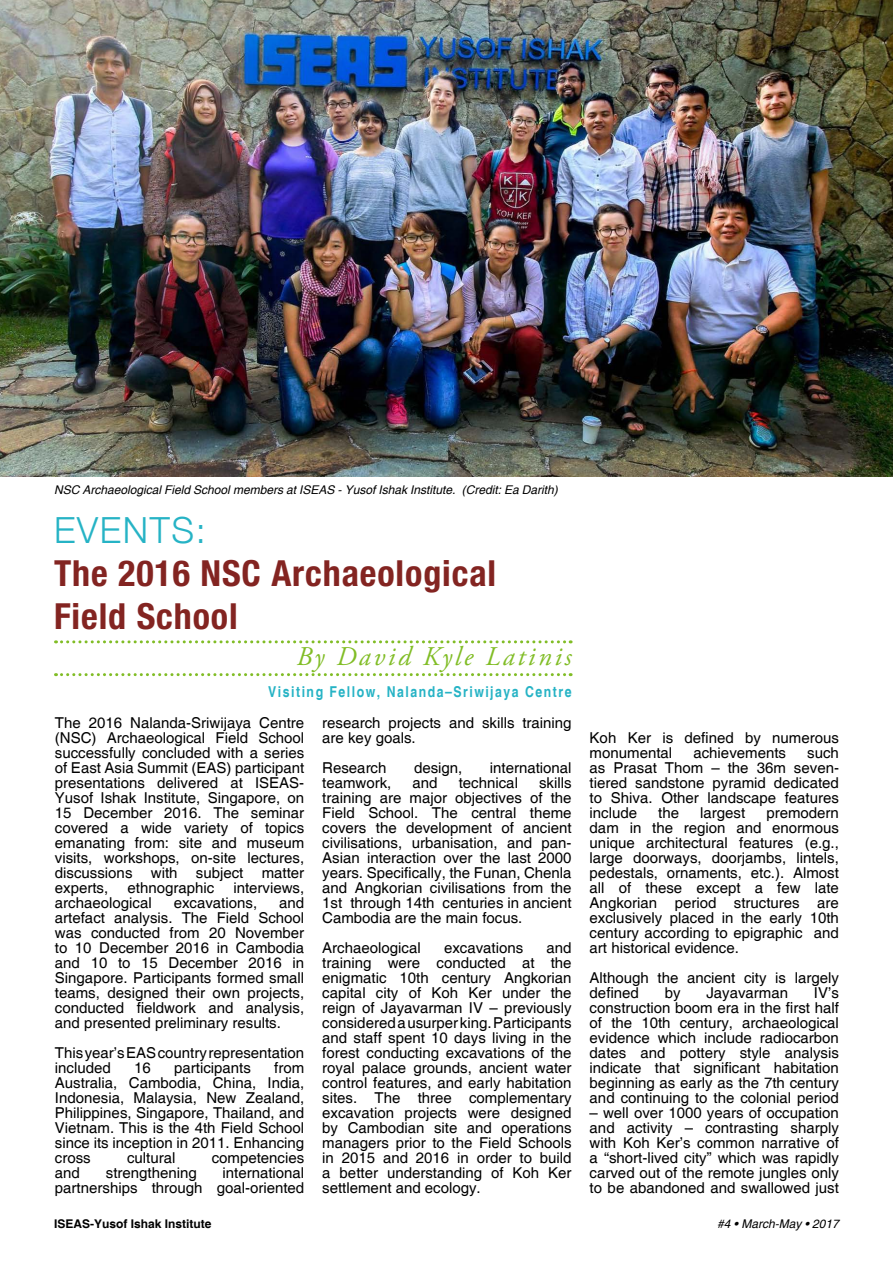
<style>
.page{position:relative;width:893px;height:1263px;background:#fff}
.page>*{position:absolute;margin:0;border:0;box-sizing:border-box;transform-origin:0 0}
.t1{font:700 condensed 36px/43.2px "Helvetica Neue LT Std";letter-spacing:.025em;color:#832421}
.t2{font:300 36px "Helvetica Neue";letter-spacing:.045em;color:#26b3c5}
.t3{font:italic 27px "Adobe Garamond Pro";letter-spacing:.1em;color:#81bd26}
.t4{font:15px/15px "Helvetica";color:#000;text-align:justify}
.t5{font:700 condensed 15px "Helvetica";letter-spacing:.1em;color:#26b3c5}
.t6{font:italic 12px "Helvetica";color:#000}
.t7{font:700 12px "Helvetica";color:#000}
</style>
<div class="page">
<img style="left:0;top:0;width:893px;height:477px">
<svg style="left:56px;top:640px;width:515px;height:3px"></svg>
<svg style="left:56px;top:673px;width:515px;height:3px"></svg>
<p class="t6" style="left:54px;top:483px;width:505px">NSC Archaeological Field School members at ISEAS - Yusof Ishak Institute. (Credit: Ea Darith)</p>
<h1 class="t2" style="left:54px;top:508px;width:153px">EVENTS:</h1>
<h1 class="t1" style="left:54px;top:551px;width:444px">The 2016 NSC Archaeological<br>Field School</h1>
<h2 class="t3" style="left:296px;top:640px;width:277px">By David Kyle Latinis</h2>
<p class="t5" style="left:268px;top:682px;width:305px">Visiting Fellow, Nalanda–Sriwijaya Centre</p>
<p class="t4" style="left:55px;top:715px;width:251px">The 2016 Nalanda-Sriwijaya Centre (NSC) Archaeological Field School successfully concluded with a series of East Asia Summit (EAS) participant presentations delivered at ISEAS-Yusof Ishak Institute, Singapore, on 15 December 2016. The seminar covered a wide variety of topics emanating from: site and museum visits, workshops, on-site lectures, discussions with subject matter experts,</p>
<p class="t4" style="left:128px;top:880px;width:88px">ethnographic</p>
<p class="t4" style="left:233px;top:880px;width:72px">interviews,</p>
<p class="t4" style="left:55px;top:895px;width:98px">archaeological</p>
<p class="t4" style="left:174px;top:895px;width:85px">excavations,</p>
<p class="t4" style="left:55px;top:895px;width:251px;text-indent:224px">and artefact analysis. The Field School was conducted from 20 November to 10 December 2016 in Cambodia and 10 to 15 December 2016 in Singapore. Participants formed small teams, designed their own projects, conducted fieldwork and analysis, and presented preliminary results.</p>
<p class="t4" style="left:55px;top:1045px;width:251px">This year’s EAS country representation included</p>
<p class="t4" style="left:55px;top:1060px;width:251px;text-indent:219px">from Australia, Cambodia, China, India, Indonesia, Malaysia, New Zealand, Philippines, Singapore, Thailand, and Vietnam. This is the 4th Field School since its inception in 2011. Enhancing cross</p>
<p class="t4" style="left:134px;top:1060px;width:18px">16</p>
<p class="t4" style="left:174px;top:1060px;width:78px">participants</p>
<p class="t4" style="left:127px;top:1150px;width:50px">cultural</p>
<p class="t4" style="left:212px;top:1150px;width:94px">competencies</p>
<p class="t4" style="left:55px;top:1165px;width:27px">and</p>
<p class="t4" style="left:106px;top:1165px;width:92px">strengthening</p>
<p class="t4" style="left:55px;top:1165px;width:251px;text-align:right">international<br>partnerships through goal-oriented</p>
<p class="t4" style="left:322px;top:715px;width:251px">research projects and skills training are key goals.</p>
<p class="t4" style="left:322px;top:760px;width:66px">Research</p>
<p class="t4" style="left:414px;top:760px;width:50px">design,</p>
<p class="t4" style="left:490px;top:760px;width:83px">international</p>
<p class="t4" style="left:322px;top:775px;width:71px">teamwork,</p>
<p class="t4" style="left:413px;top:775px;width:27px">and</p>
<p class="t4" style="left:459px;top:775px;width:61px">technical</p>
<p class="t4" style="left:322px;top:775px;width:251px;text-indent:217px">skills training are major objectives of the Field School. The central theme covers the development of ancient civilisations, urbanisation, and pan-Asian interaction over the last 2000 years. Specifically, the Funan, Chenla and Angkorian civilisations from the 1st through 14th centuries in ancient Cambodia are the main focus.</p>
<p class="t4" style="left:322px;top:940px;width:100px">Archaeological</p>
<p class="t4" style="left:444px;top:940px;width:81px">excavations</p>
<p class="t4" style="left:322px;top:940px;width:251px;text-indent:224px">and training were conducted at the enigmatic 10th century Angkorian capital city of Koh Ker under the reign of Jayavarman IV – previously considered a usurper king. Participants and staff spent 10 days living in the forest conducting excavations of the royal palace grounds, ancient water control features, and early habitation sites. The three complementary excavation projects were designed by Cambodian site and operations managers prior to the Field Schools in 2015 and 2016 in order to build a better understanding of Koh Ker settlement and ecology.</p>
<p class="t4" style="left:590px;top:730px;width:251px">Koh Ker is defined by numerous monumental</p>
<p class="t4" style="left:590px;top:745px;width:251px;text-indent:218px">such as Prasat Thom – the 36m seven&shy;tiered sandstone pyramid dedicated to Shiva. Other landscape features include</p>
<p class="t4" style="left:693px;top:745px;width:94px">achievements</p>
<p class="t4" style="left:590px;top:805px;width:251px;text-indent:177px">premodern dam in the region and enormous unique architectural features (e.g., large doorways, doorjambs, lintels, pedestals, ornaments, etc.). Almost all of these except a few late Angkorian period structures are exclusively placed in the early 10th century according to epigraphic and art historical evidence.</p>
<p class="t4" style="left:590px;top:970px;width:251px">Although the ancient city is largely defined</p>
<p class="t4" style="left:658px;top:805px;width:22px">the</p>
<p class="t4" style="left:700px;top:805px;width:47px">largest</p>
<p class="t4" style="left:590px;top:985px;width:251px;text-indent:224px">IV’s construction boom era in the first half of the 10th century, archaeological evidence which include radiocarbon dates and pottery style analysis indicate that significant habitation beginning as early as the 7th century and continuing to the colonial period</p>
<p class="t4" style="left:590px;top:1105px;width:251px">– well over 1000 years of occupation and activity – contrasting sharply with Koh Ker’s common narrative of a “short-lived city” which was rapidly carved out of the remote jungles only to be abandoned and swallowed just</p>
<p class="t4" style="left:665px;top:985px;width:17px">by</p>
<p class="t4" style="left:706px;top:985px;width:83px">Jayavarman</p>
<p class="t7" style="left:54px;top:1217px;width:159px">ISEAS-Yusof Ishak Institute</p>
<p class="t6" style="left:717px;top:1217px;width:123px">#4 • March-May • 2017</p>
</div>
